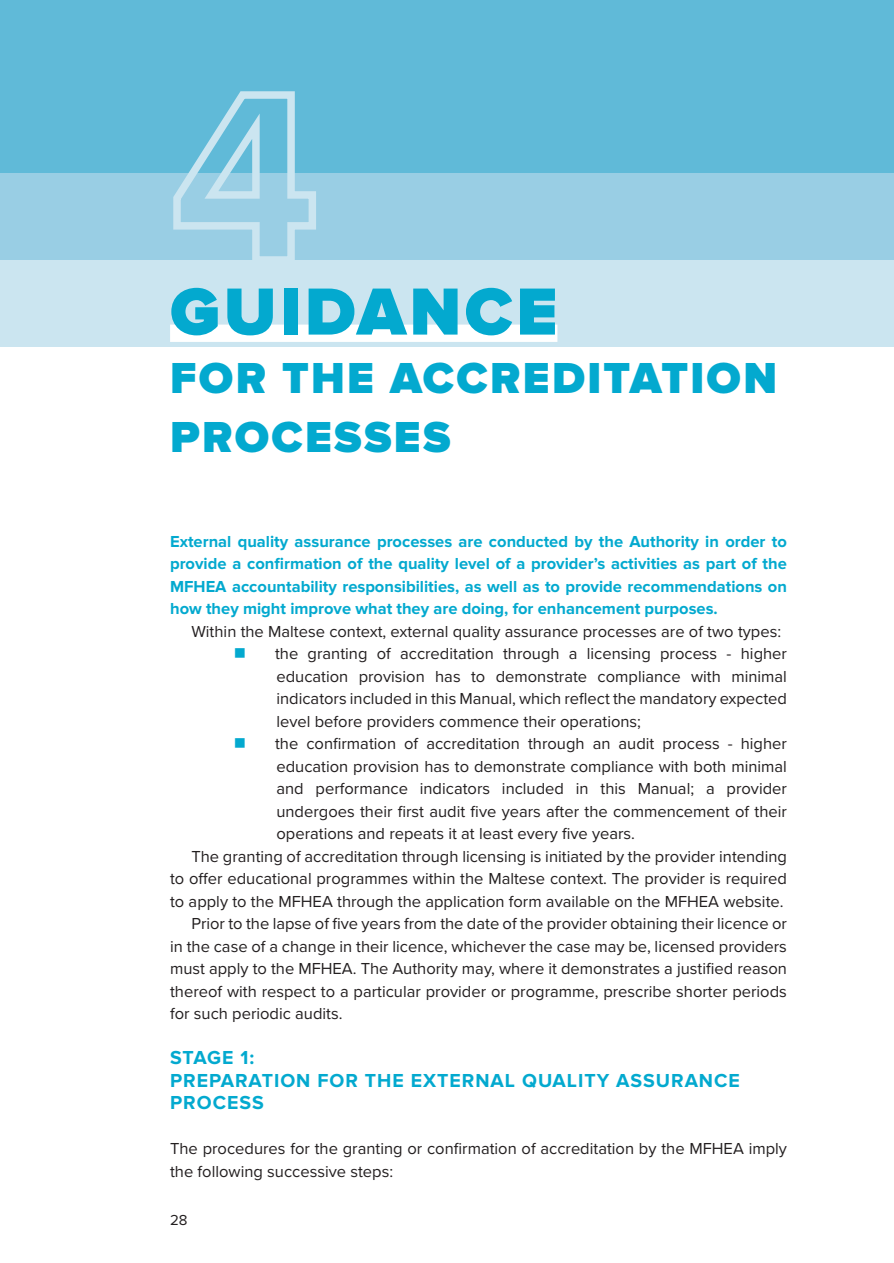
<style>
.page{position:relative;width:894px;height:1263px;background:#fff}
.page>*{position:absolute;margin:0;border:0;box-sizing:border-box;transform-origin:0 0}
.t1{font:900 69px "Proxima Nova";letter-spacing:.05em;color:#03a9cf}
.t2{font:900 45px/58.7px "Proxima Nova";letter-spacing:.05em;color:#03a9cf}
.Subtitles{font:700 19.5px/22.5px "Proxima Nova";letter-spacing:.05em;color:#03a9cf}
.Body_Text{font:16.5px/22.5px "Proxima Nova";color:#231f20;text-align:justify}
.Body_Text-2{font:700 16.5px/22.5px "Proxima Nova";color:#03a9cf;text-align:justify}
.t3{font:15px "Proxima Nova";color:#231f20}
.s1{color:#03a9cf}
</style>
<div class="page">
<div style="left:0;top:0;width:893px;height:346px;background:#cbe5f0"></div>
<div style="left:0;top:0;width:893px;height:260px;background:#99cee4"></div>
<div style="left:0;top:0;width:893px;height:173px;background:#60bad8"></div>
<svg style="left:173px;top:91px;width:143px;height:169px"></svg>
<div style="left:170px;top:324px;width:387px;height:18px;background:#fff"></div>
<p class="t1" style="left:170px;top:272px;width:389px">GUIDANCE</p>
<p class="t2" style="left:170px;top:350px;width:608px">FOR THE ACCREDITATION<br>PROCESSES</p>
<p class="Body_Text-2" style="left:170px;top:530px;width:618px">External quality assurance processes are conducted by the Authority in order to provide a confirmation of the quality level of a provider’s activities as part of the MFHEA accountability responsibilities, as well as to provide recommendations on how they might improve what they are doing, for enhancement purposes.</p>
<p class="Body_Text" style="left:191px;top:619px;width:591px">Within the Maltese context, external quality assurance processes are of two types:</p>
<p class="Body_Text" style="left:276px;top:642px;width:512px;text-indent:-43px"><span class="s1">■</span> the granting of accreditation through a licensing process - higher education provision has to demonstrate compliance with minimal indicators included in this Manual, which reflect the mandatory expected level before providers commence their operations;</p>
<p class="Body_Text" style="left:276px;top:732px;width:512px;text-indent:-43px"><span class="s1">■</span> the confirmation of accreditation through an audit process - higher education provision has to demonstrate compliance with both minimal and performance indicators included in this Manual; a provider undergoes their first audit five years after the commencement of their operations and repeats it at least every five years.</p>
<p class="Body_Text" style="left:170px;top:844px;width:618px;text-indent:21px">The granting of accreditation through licensing is initiated by the provider intending to offer educational programmes within the Maltese context. The provider is required to apply to the MFHEA through the application form available on the MFHEA website.</p>
<p class="Body_Text" style="left:170px;top:912px;width:618px;text-indent:21px">Prior to the lapse of five years from the date of the provider obtaining their licence or in the case of a change in their licence, whichever the case may be, licensed providers must apply to the MFHEA. The Authority may, where it demonstrates a justified reason thereof with respect to a particular provider or programme, prescribe shorter periods for such periodic audits.</p>
<p class="Subtitles" style="left:170px;top:1047px;width:86px">STAGE 1:</p>
<p class="Subtitles" style="left:170px;top:1069px;width:571px">PREPARATION FOR THE EXTERNAL QUALITY ASSURANCE<br>PROCESS</p>
<p class="Body_Text" style="left:170px;top:1137px;width:618px">The procedures for the granting or confirmation of accreditation by the MFHEA imply the following successive steps:</p>
<p class="t3" style="left:170px;top:1208px;width:19px">28</p>
</div>
